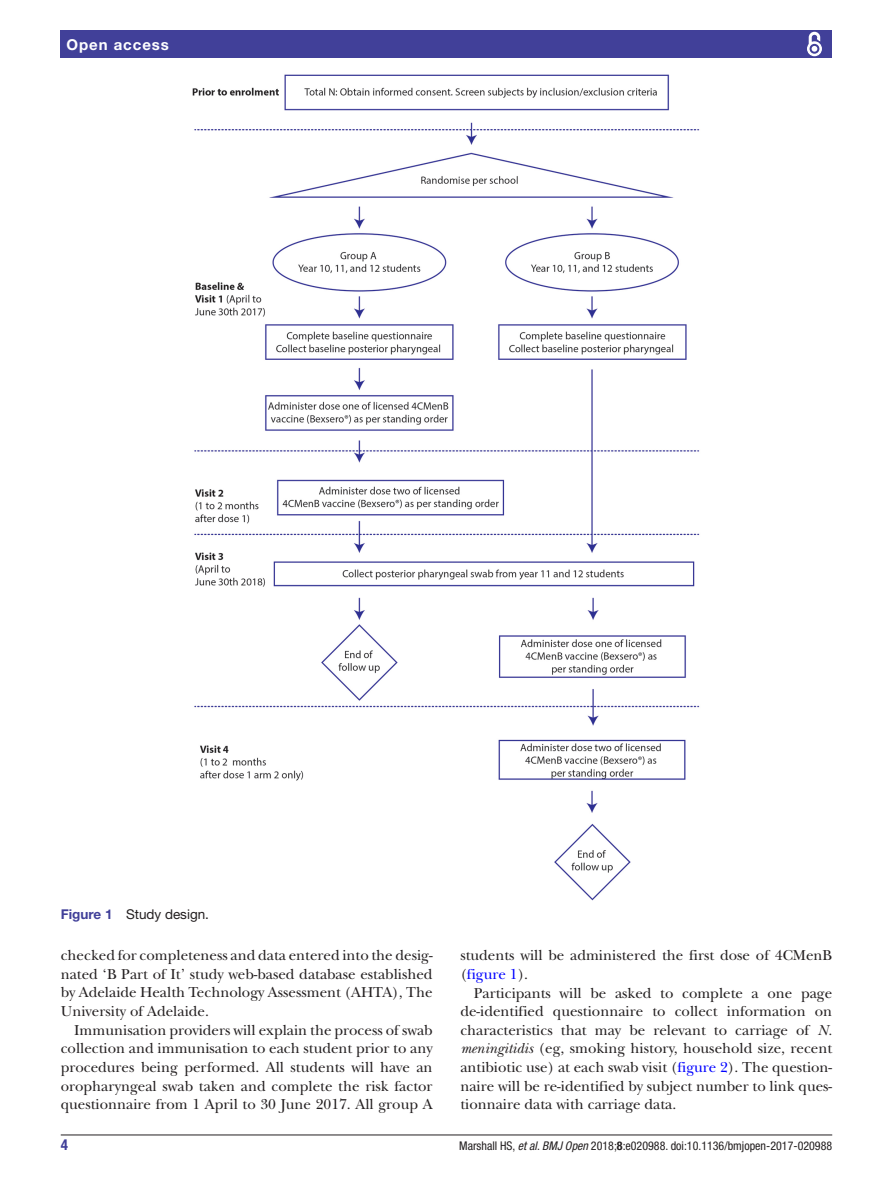
<style>
.page{position:relative;width:893px;height:1191px;background:#fff}
.page>*{position:absolute;margin:0;border:0;box-sizing:border-box;transform-origin:0 0}
.t1{font:15px/18.6px "New Baskerville";color:#231f20;text-align:justify}
.t2{font:700 15px "Helvetica Neue LT Std";letter-spacing:.065em;color:#fff}
.t3{font:700 condensed 15px "Helvetica Neue LT Std";color:#414099}
.t4{font:13.5px "Helvetica Neue LT Std";color:#231f20}
.t5{font:condensed 12px "Helvetica Neue LT Std";color:#231f20}
.s1{font-weight:700;color:#414099}
.s2{color:#00f}
.s3{font-style:italic}
.s4{font-weight:700}
</style>
<div class="page">
<hr style="left:61px;top:1134px;width:771px;height:1px;background:#231f20">
<div style="left:61px;top:31px;width:771px;height:27px;background:#414099"></div>
<svg style="left:807px;top:31px;width:15px;height:26px"></svg>
<img style="left:192px;top:74px;width:508px;height:827px">
<p class="t2" style="left:66px;top:35px;width:104px">Open access</p>
<p class="t4" style="left:61px;top:906px;width:150px"><span class="s1">Figure 1</span> Study design.</p>
<p class="t1" style="left:61px;top:946px;width:373px">checked for completeness and data entered into the desig&shy;nated ‘B Part of It’ study web-based database established by Adelaide Health Technology Assessment (AHTA), The University of Adelaide.</p>
<p class="t1" style="left:61px;top:1020px;width:373px;text-indent:14px">Immunisation providers will explain the process of swab collection and immunisation to each student prior to any procedures being performed. All students will have an oropharyngeal swab taken and complete the risk factor questionnaire from 1 April to 30 June 2017. All group A</p>
<p class="t1" style="left:460px;top:946px;width:373px">students will be administered the first dose of 4CMenB (<span class="s2">figure 1</span>).</p>
<p class="t1" style="left:460px;top:983px;width:373px;text-indent:13px">Participants will be asked to complete a one page de-identified questionnaire to collect information on characteristics that may be relevant to carriage of <span class="s3">N. meningitidis</span> (eg, smoking history, household size, recent antibiotic use) at each swab visit (<span class="s2">figure 2</span>). The question&shy;naire will be re-identified by subject number to link ques&shy;tionnaire data with carriage data.</p>
<p class="t3" style="left:61px;top:1135px;width:9px">4</p>
<p class="t5" style="left:459px;top:1138px;width:374px">Marshall HS, <span class="s3">et al</span>. <span class="s3">BMJ Open</span> 2018;<span class="s4">8</span>:e020988. doi:10.1136/bmjopen-2017-020988</p>
</div>
